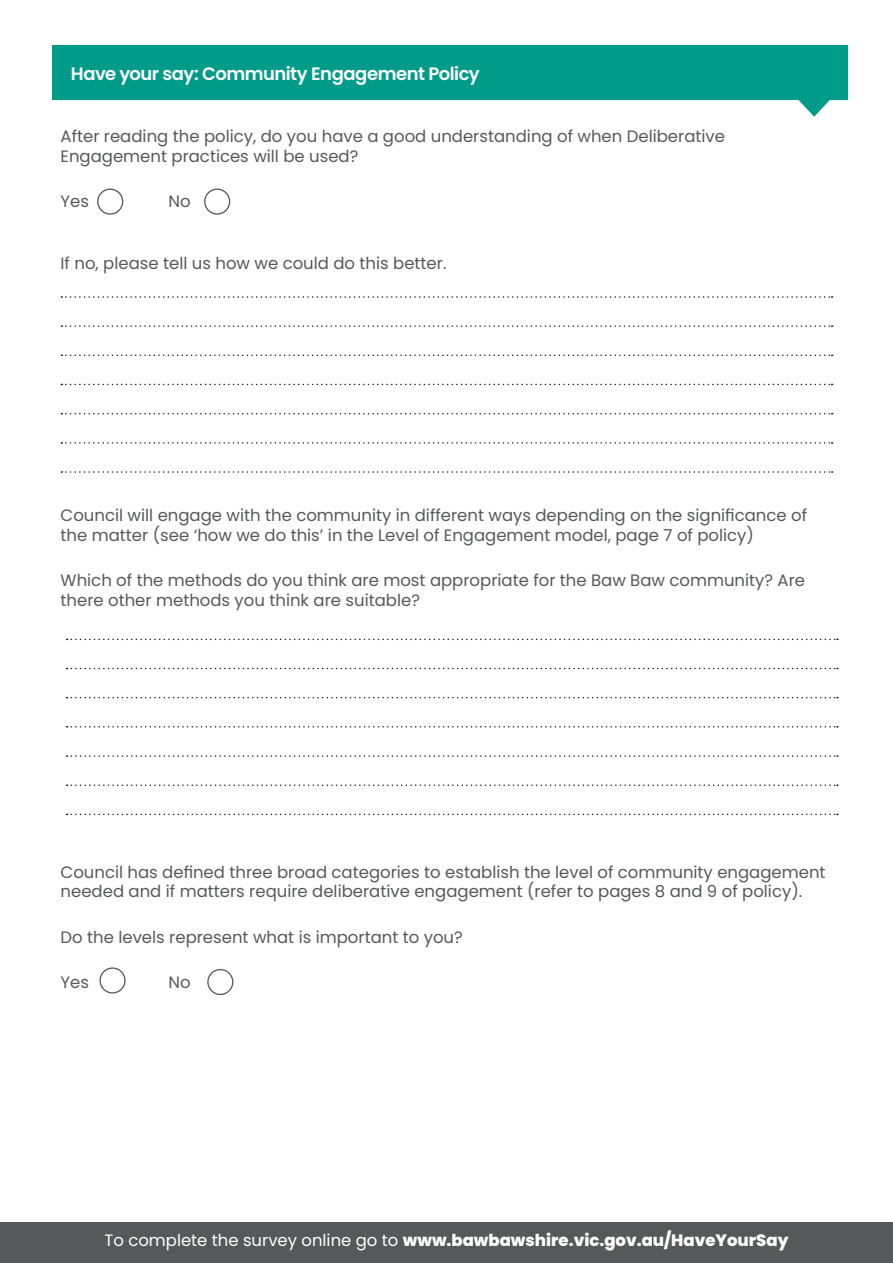
<style>
.page{position:relative;width:893px;height:1263px;background:#fff}
.page>*{position:absolute;margin:0;border:0;box-sizing:border-box;transform-origin:0 0}
.t1{font:600 18px "Poppins";letter-spacing:-.03em;color:#fff}
.t2{font:16.5px/19.8px "Poppins";color:#57585a}
.t3{font:800 16.5px "Poppins";color:#fff}
.s1{font-weight:400}
</style>
<div class="page">
<div style="left:0;top:1222px;width:893px;height:41px;background:#57585a"></div>
<svg style="left:796px;top:99px;width:36px;height:18px"></svg>
<div style="left:52px;top:45px;width:795px;height:54px;background:#009c89"></div>
<div style="left:97px;top:189px;width:26px;height:26px;border:1px solid #57585a;border-radius:50%"></div>
<div style="left:204px;top:189px;width:26px;height:26px;border:1px solid #57585a;border-radius:50%"></div>
<div style="left:99px;top:967px;width:27px;height:26px;border:1px solid #57585a;border-radius:50%"></div>
<div style="left:207px;top:969px;width:26px;height:26px;border:1px solid #57585a;border-radius:50%"></div>
<svg style="left:61px;top:296px;width:772px;height:2px"></svg>
<svg style="left:61px;top:325px;width:772px;height:2px"></svg>
<svg style="left:61px;top:354px;width:772px;height:2px"></svg>
<svg style="left:61px;top:384px;width:772px;height:1px"></svg>
<svg style="left:61px;top:413px;width:772px;height:1px"></svg>
<svg style="left:61px;top:442px;width:772px;height:2px"></svg>
<svg style="left:61px;top:471px;width:772px;height:2px"></svg>
<svg style="left:67px;top:639px;width:771px;height:1px"></svg>
<svg style="left:67px;top:668px;width:771px;height:1px"></svg>
<svg style="left:67px;top:697px;width:771px;height:1px"></svg>
<svg style="left:67px;top:726px;width:771px;height:1px"></svg>
<svg style="left:67px;top:755px;width:771px;height:2px"></svg>
<svg style="left:67px;top:784px;width:771px;height:2px"></svg>
<svg style="left:67px;top:814px;width:771px;height:1px"></svg>
<p class="t1" style="left:71px;top:63px;width:410px">Have your say: Community Engagement Policy</p>
<p class="t2" style="left:61px;top:126px;width:666px">After reading the policy, do you have a good understanding of when Deliberative<br>Engagement practices will be used?</p>
<p class="t2" style="left:61px;top:192px;width:30px">Yes</p>
<p class="t2" style="left:169px;top:192px;width:24px">No</p>
<p class="t2" style="left:61px;top:253px;width:387px">If no, please tell us how we could do this better.</p>
<p class="t2" style="left:61px;top:505px;width:748px">Council will engage with the community in different ways depending on the significance of the matter (see ‘how we do this’ in the Level of Engagement model, page 7 of policy)</p>
<p class="t2" style="left:61px;top:570px;width:746px">Which of the methods do you think are most appropriate for the Baw Baw community? Are there other methods you think are suitable?</p>
<p class="t2" style="left:61px;top:862px;width:766px">Council has defined three broad categories to establish the level of community engagement needed and if matters require deliberative engagement (refer to pages 8 and 9 of policy).</p>
<p class="t2" style="left:61px;top:927px;width:404px">Do the levels represent what is important to you?</p>
<p class="t2" style="left:61px;top:972px;width:30px">Yes</p>
<p class="t2" style="left:169px;top:972px;width:24px">No</p>
<p class="t3" style="left:105px;top:1231px;width:685px"><span class="s1">To complete the survey online go to</span> www.bawbawshire.vic.gov.au/HaveYourSay</p>
</div>
